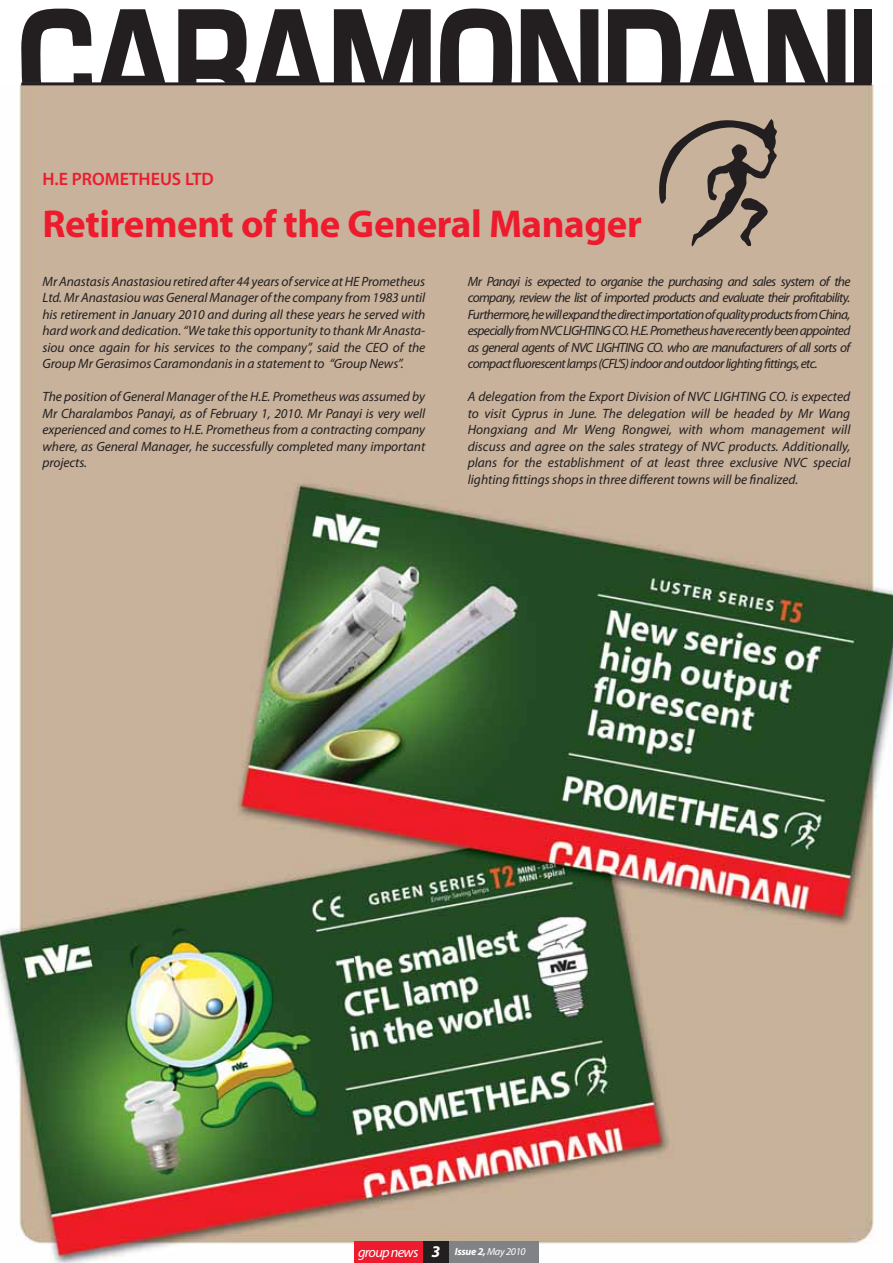
<style>
.page{position:relative;width:893px;height:1263px;background:#fff}
.page>*{position:absolute;margin:0;border:0;box-sizing:border-box;transform-origin:0 0}
.t1{font:700 39px "Myriad Pro";letter-spacing:-.01em;color:#ed1b2d}
.t2{font:600 18px "Myriad Pro";color:#ed1b2d}
.t3{font:italic 14.4px "Myriad Pro";letter-spacing:-.05em;color:#fff}
.t4{font:italic 13.5px/16.5px "Myriad Pro";letter-spacing:-.005em;color:#231f20;text-align:justify}
.s1{font-weight:700;font-size:16.5px}
.s2{font-weight:700;font-size:10.5px}
.s3{font-size:10.5px}
</style>
<div class="page">
<img style="left:0;top:85px;width:893px;height:1178px">
<hr style="left:21px;top:82px;width:851px;height:3px;background:#231f20">
<svg style="left:21px;top:9px;width:71px;height:74px"></svg>
<svg style="left:101px;top:9px;width:64px;height:73px"></svg>
<svg style="left:178px;top:9px;width:69px;height:74px"></svg>
<svg style="left:255px;top:9px;width:65px;height:74px"></svg>
<svg style="left:334px;top:9px;width:97px;height:74px"></svg>
<svg style="left:440px;top:9px;width:72px;height:74px"></svg>
<svg style="left:521px;top:9px;width:77px;height:74px"></svg>
<svg style="left:608px;top:9px;width:73px;height:74px"></svg>
<svg style="left:690px;top:9px;width:64px;height:73px"></svg>
<svg style="left:768px;top:9px;width:77px;height:74px"></svg>
<div style="left:855px;top:9px;width:17px;height:74px;background:#231f20"></div>
<div style="left:422px;top:1241px;width:28px;height:22px;background:#231f20"></div>
<div style="left:354px;top:1241px;width:68px;height:22px;background:#ed1b2d"></div>
<div style="left:450px;top:1241px;width:89px;height:22px;background:#808285"></div>
<svg style="left:658px;top:116px;width:119px;height:131px;background:#9e8d7c"></svg>
<h2 class="t2" style="left:43px;top:168px;width:173px">H.E PROMETHEUS LTD</h2>
<h1 class="t1" style="left:43px;top:209px;width:601px">Retirement of the General Manager</h1>
<p class="t4" style="left:43px;top:275px;width:384px">Mr Anastasis Anastasiou retired after 44 years of service at HE Prometheus Ltd. Mr Anastasiou was General Manager of the company from 1983 until his retirement in January 2010 and during all these years he served with hard work and dedication. “We take this opportunity to thank Mr Anasta&shy;siou once again for his services to the company”, said the CEO of the Group Mr Gerasimos Caramondanis in a statement to “Group News”.</p>
<p class="t4" style="left:43px;top:390px;width:384px">The position of General Manager of the H.E. Prometheus was assumed by Mr Charalambos Panayi, as of February 1, 2010. Mr Panayi is very well experienced and comes to H.E. Prometheus from a contracting company where, as General Manager, he successfully completed many important projects.</p>
<p class="t4" style="left:468px;top:275px;width:384px">Mr Panayi is expected to organise the purchasing and sales system of the company, review the list of imported products and evaluate their profitability.<br>Furthermore, he will expand the direct importation of quality products from China, especially from NVC LIGHTING CO. H.E. Prometheus have recently been appointed as general agents of NVC LIGHTING CO. who are manufacturers of all sorts of compact fluorescent lamps (CFL’S) indoor and outdoor lighting fittings, etc.</p>
<p class="t4" style="left:468px;top:390px;width:384px">A delegation from the Export Division of NVC LIGHTING CO. is expected to visit Cyprus in June. The delegation will be headed by Mr Wang Hongxiang and Mr Weng Rongwei, with whom management will discuss and agree on the sales strategy of NVC products. Additionally, plans for the establishment of at least three exclusive NVC special lighting fittings shops in three different towns will be finalized.</p>
<p class="t3" style="left:358px;top:1246px;width:169px">group news <span class="s1">3</span> <span class="s2">Issue 2,</span> <span class="s3">May 2010</span></p>
</div>
